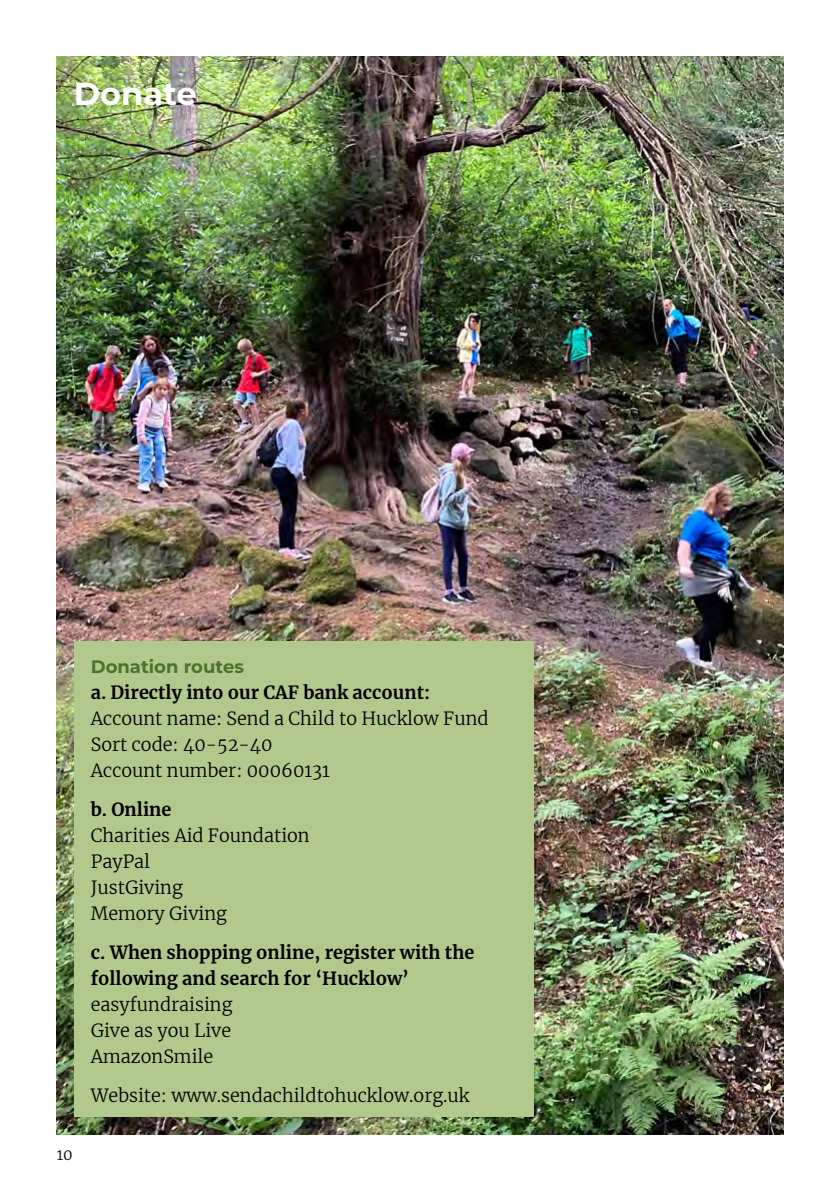
<style>
.page{position:relative;width:840px;height:1191px;background:#fff}
.page>*{position:absolute;margin:0;border:0;box-sizing:border-box;transform-origin:0 0}
.t1{font:700 32px "Montserrat";color:#fff}
.t2{font:300 18px/26px "Merriweather";color:#000}
.t3{font:700 18px/26px "Merriweather";color:#000}
.t4{font:700 18px "Montserrat";color:#4c7229}
.t5{font:300 15px "Merriweather";color:#000}
</style>
<div class="page">
<img style="left:57px;top:57px;width:725px;height:1077px">
<div style="left:74px;top:641px;width:459px;height:475px;background:#b2c98d"></div>
<h1 class="t1" style="left:74px;top:72px;width:124px">Donate</h1>
<p class="t5" style="left:57px;top:1144px;width:17px">10</p>
<p class="t4" style="left:91px;top:654px;width:154px">Donation routes</p>
<p class="t3" style="left:91px;top:679px;width:340px">a. Directly into our CAF bank account:</p>
<p class="t2" style="left:91px;top:705px;width:399px">Account name: Send a Child to Hucklow Fund<br>Sort code: 40-52-40<br>Account number: 00060131</p>
<p class="t3" style="left:91px;top:796px;width:82px">b. Online</p>
<p class="t2" style="left:91px;top:822px;width:220px">Charities Aid Foundation<br>PayPal<br>JustGiving<br>Memory Giving</p>
<p class="t3" style="left:91px;top:939px;width:385px">c. When shopping online, register with the following and search for ‘Hucklow’</p>
<p class="t2" style="left:91px;top:991px;width:143px;text-align:justify">easyfundraising Give as you Live AmazonSmile</p>
<p class="t2" style="left:91px;top:1082px;width:380px">Website: www.sendachildtohucklow.org.uk</p>
</div>
